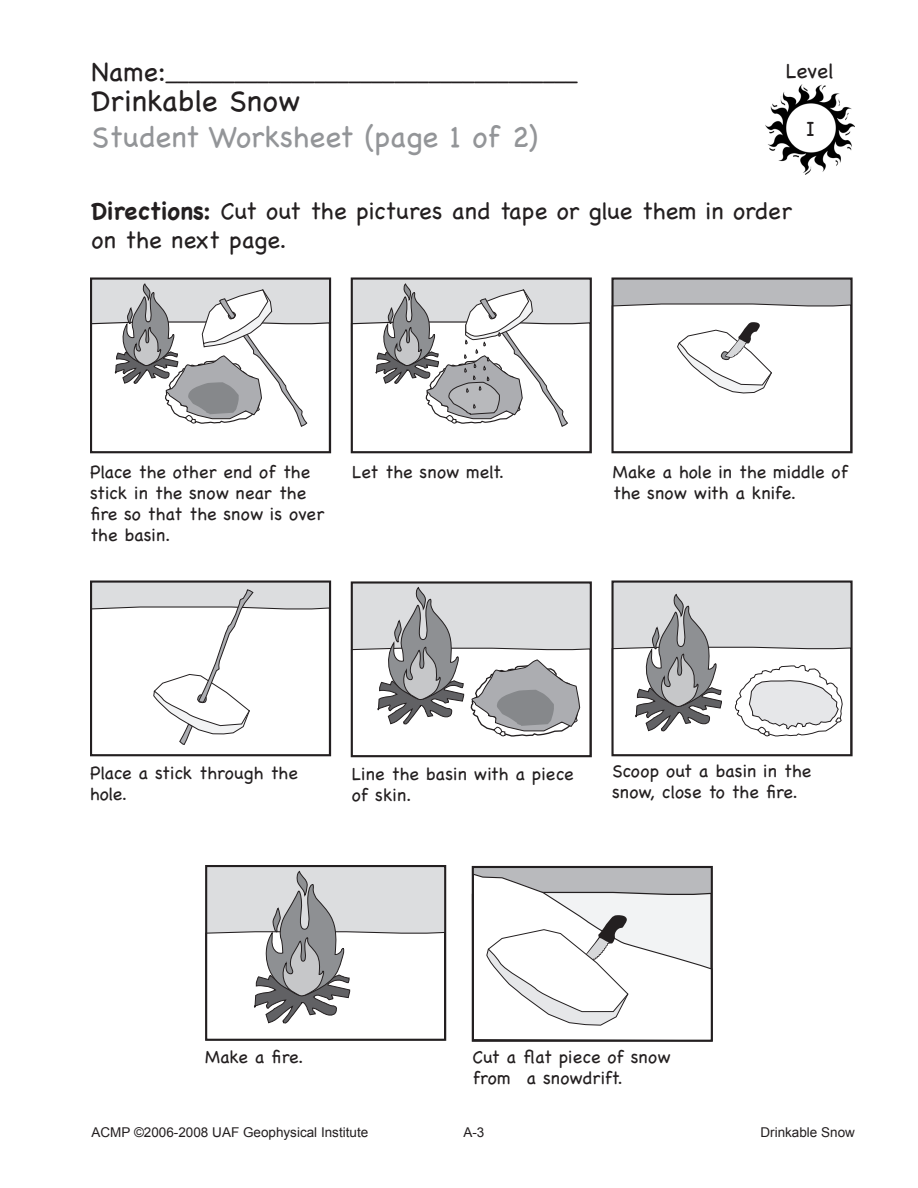
<style>
.page{position:relative;width:918px;height:1188px;background:#fff}
.page>*{position:absolute;margin:0;border:0;box-sizing:border-box;transform-origin:0 0}
.Lesson_Title{font:30px "Chalkboard";color:#939598}
.Lesson_Title-2{font:30px "Chalkboard";color:#231f20}
.Directions_-_Workshe{font:24px/28.8px "Chalkboard";color:#231f20}
.t1{font:21px "Chalkboard";letter-spacing:-.005em;color:#231f20}
.Directions_-_Workshe-2{font:18px/21px "Chalkboard";color:#231f20}
.Directions_-_Workshe-3{font:13.5px "Arial";color:#231f20}
.s1{font-size:27px}
.s2{font-weight:700}
</style>
<div class="page">
<svg style="left:208px;top:870px;width:235px;height:154px"></svg>
<div style="left:205px;top:865px;width:241px;height:176px;border:2px solid #231f20"></div>
<div style="left:613px;top:581px;width:238px;height:158px;background:#dcdddf"></div>
<div style="left:611px;top:581px;width:242px;height:175px;border:2px solid #231f20"></div>
<svg style="left:611px;top:594px;width:241px;height:162px"></svg>
<div style="left:351px;top:581px;width:241px;height:176px;border:2px solid #231f20"></div>
<svg style="left:351px;top:587px;width:240px;height:170px"></svg>
<div style="left:473px;top:867px;width:238px;height:157px;background:#b9babd"></div>
<svg style="left:475px;top:874px;width:235px;height:152px;background:#eaebeb"></svg>
<div style="left:472px;top:866px;width:241px;height:176px;border:2px solid #231f20"></div>
<div style="left:613px;top:278px;width:238px;height:158px;background:#b9babd"></div>
<div style="left:611px;top:278px;width:242px;height:175px;border:2px solid #231f20"></div>
<svg style="left:611px;top:303px;width:241px;height:150px;background:#f2f2f2"></svg>
<div style="left:91px;top:581px;width:238px;height:158px;background:#dcdddf"></div>
<div style="left:90px;top:581px;width:241px;height:175px;border:2px solid #231f20"></div>
<svg style="left:90px;top:589px;width:240px;height:167px"></svg>
<svg style="left:90px;top:278px;width:241px;height:175px"></svg>
<svg style="left:351px;top:278px;width:240px;height:175px"></svg>
<img style="left:766px;top:84px;width:89px;height:91px">
<p class="Directions_-_Workshe-2" style="left:92px;top:64px;width:487px"><span class="s1">Name:</span>____________________________________</p>
<p class="Lesson_Title-2" style="left:91px;top:83px;width:210px">Drinkable Snow</p>
<p class="Lesson_Title" style="left:91px;top:119px;width:448px">Student Worksheet (page 1 of 2)</p>
<p class="t1" style="left:786px;top:58px;width:50px">Level</p>
<p class="t1" style="left:806px;top:117px;width:11px">I</p>
<p class="Directions_-_Workshe" style="left:92px;top:197px;width:702px"><span class="s2">Directions:</span> Cut out the pictures and tape or glue them in order on the next page.</p>
<p class="Directions_-_Workshe-2" style="left:90px;top:461px;width:236px">Place the other end of the stick in the snow near the fire so that the snow is over</p>
<p class="Directions_-_Workshe-2" style="left:90px;top:524px;width:82px">the basin.</p>
<p class="Directions_-_Workshe-2" style="left:352px;top:461px;width:154px">Let the snow melt.</p>
<p class="Directions_-_Workshe-2" style="left:613px;top:461px;width:237px">Make a hole in the middle of the snow with a knife.</p>
<p class="Directions_-_Workshe-2" style="left:90px;top:762px;width:209px">Place a stick through the hole.</p>
<p class="Directions_-_Workshe-2" style="left:612px;top:760px;width:201px">Scoop out a basin in the snow, close to the fire.</p>
<p class="Directions_-_Workshe-2" style="left:352px;top:763px;width:223px">Line the basin with a piece of skin.</p>
<p class="Directions_-_Workshe-2" style="left:205px;top:1046px;width:100px">Make a fire.</p>
<p class="Directions_-_Workshe-2" style="left:472px;top:1046px;width:199px">Cut a flat piece of snow from a snowdrift.</p>
<p class="Directions_-_Workshe-3" style="left:92px;top:1125px;width:278px">ACMP ©2006-2008 UAF Geophysical Institute</p>
<p class="Directions_-_Workshe-3" style="left:463px;top:1125px;width:23px">A-3</p>
<p class="Directions_-_Workshe-3" style="left:760px;top:1125px;width:96px">Drinkable Snow</p>
</div>
